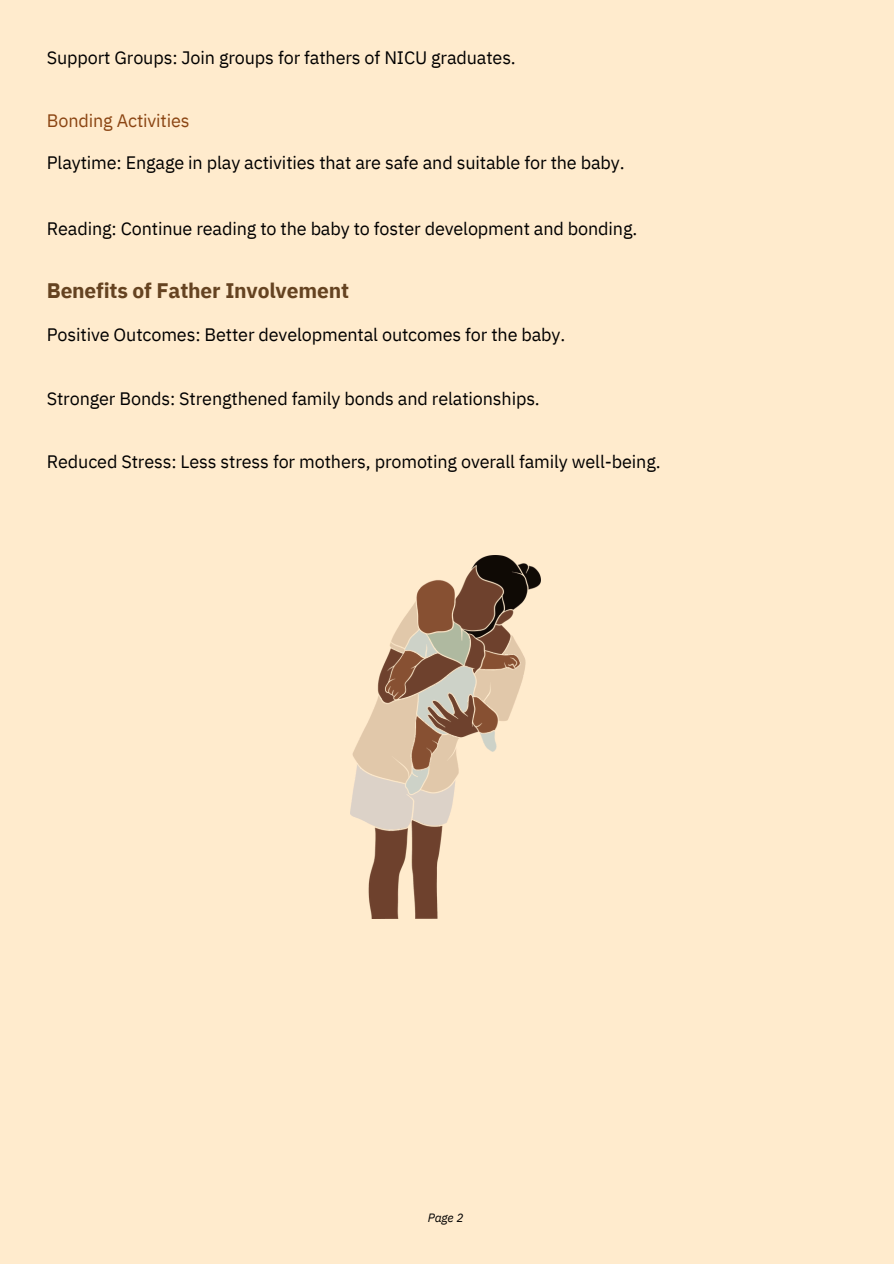
<style>
.page{position:relative;width:894px;height:1264px;background:#fff}
.page>*{position:absolute;margin:0;border:0;box-sizing:border-box;transform-origin:0 0}
.t1{font:700 21px "IBM Plex Sans";letter-spacing:-.01em;color:#654321}
.t2{font:18px "IBM Plex Sans";letter-spacing:-.01em;color:#000}
.t3{font:18px "IBM Plex Sans";letter-spacing:-.01em;color:#8b4513}
.t4{font:italic 12px "IBM Plex Sans";color:#000}
</style>
<div class="page">
<div style="left:0;top:0;width:893px;height:1263px;background:#ffebcd"></div>
<img style="left:350px;top:556px;width:191px;height:362px">
<h2 class="t2" style="left:47px;top:46px;width:470px">Support Groups: Join groups for fathers of NICU graduates.</h2>
<h2 class="t3" style="left:47px;top:109px;width:144px">Bonding Activities</h2>
<h2 class="t2" style="left:47px;top:151px;width:579px">Playtime: Engage in play activities that are safe and suitable for the baby.</h2>
<h2 class="t2" style="left:47px;top:216px;width:591px">Reading: Continue reading to the baby to foster development and bonding.</h2>
<p class="t1" style="left:47px;top:277px;width:303px">Benefits of Father Involvement</p>
<h1 class="t2" style="left:47px;top:322px;width:520px">Positive Outcomes: Better developmental outcomes for the baby.</h1>
<h2 class="t2" style="left:47px;top:386px;width:494px">Stronger Bonds: Strengthened family bonds and relationships.</h2>
<h2 class="t2" style="left:47px;top:450px;width:615px">Reduced Stress: Less stress for mothers, promoting overall family well-being.</h2>
<p class="t4" style="left:427px;top:1209px;width:37px">Page 2</p>
</div>
